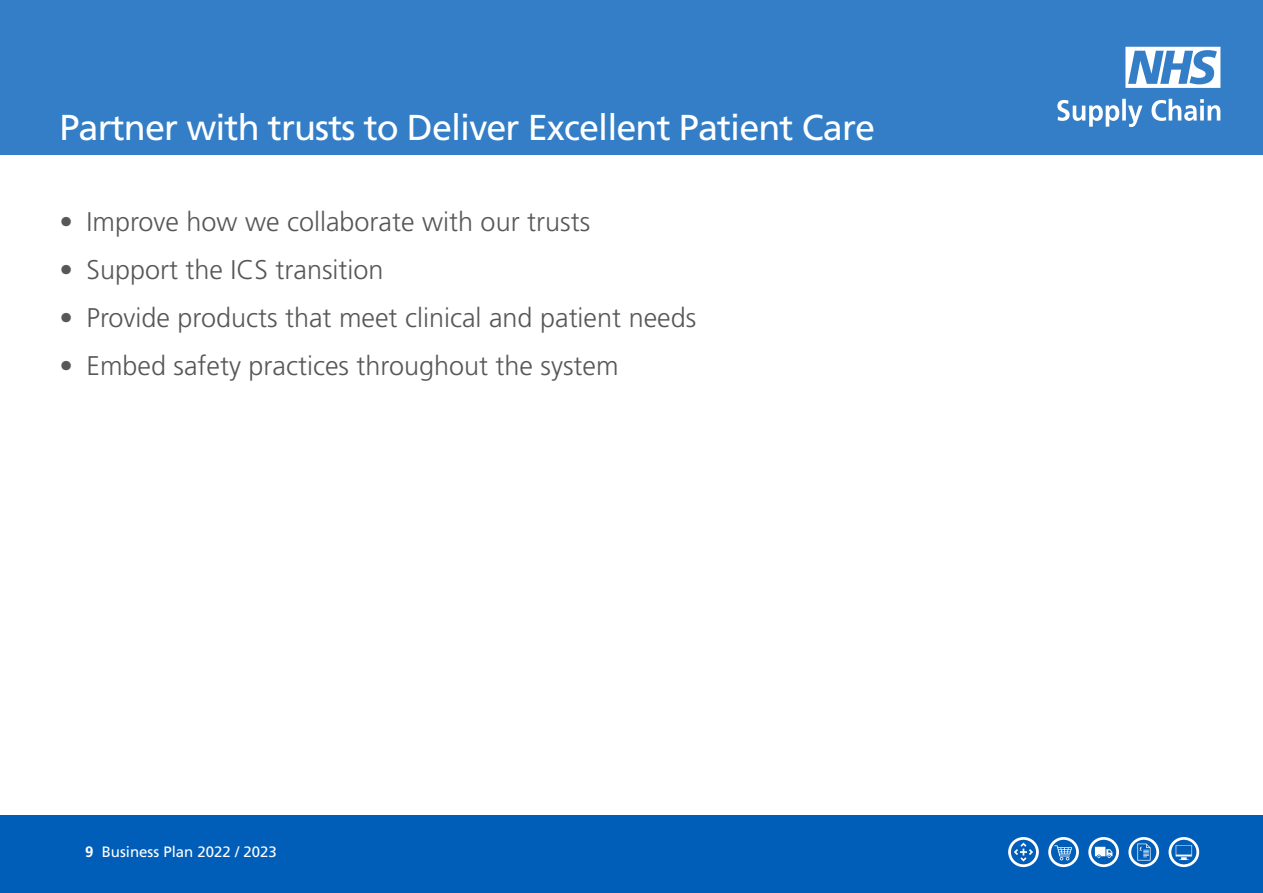
<style>
.page{position:relative;width:1263px;height:893px;background:#fff}
.page>*{position:absolute;margin:0;border:0;box-sizing:border-box;transform-origin:0 0}
.t1{font:36px "Frutiger";letter-spacing:-.025em;color:#fff}
.t2{font:300 27px "Frutiger";color:#575756}
.t3{font:15px "Frutiger";color:#fff}
.s1{font-weight:700}
</style>
<div class="page">
<div style="left:0;top:0;width:1263px;height:154px;background:#337ec6"></div>
<svg style="left:1125px;top:47px;width:95px;height:41px"></svg>
<svg style="left:1057px;top:99px;width:163px;height:28px"></svg>
<div style="left:0;top:815px;width:1263px;height:78px;background:#005eb8"></div>
<svg style="left:1088px;top:837px;width:31px;height:30px"></svg>
<svg style="left:1008px;top:837px;width:31px;height:30px"></svg>
<svg style="left:1048px;top:837px;width:31px;height:30px"></svg>
<svg style="left:1128px;top:837px;width:31px;height:30px"></svg>
<svg style="left:1168px;top:837px;width:31px;height:30px"></svg>
<h1 class="t1" style="left:60px;top:107px;width:817px">Partner with trusts to Deliver Excellent Patient Care</h1>
<p class="t2" style="left:60px;top:206px;width:532px">• Improve how we collaborate with our trusts</p>
<p class="t2" style="left:60px;top:254px;width:326px">• Support the ICS transition</p>
<p class="t2" style="left:60px;top:302px;width:638px">• Provide products that meet clinical and patient needs</p>
<p class="t2" style="left:60px;top:350px;width:561px">• Embed safety practices throughout the system</p>
<p class="t3" style="left:85px;top:843px;width:193px"><span class="s1">9</span> Business Plan 2022 / 2023</p>
</div>
